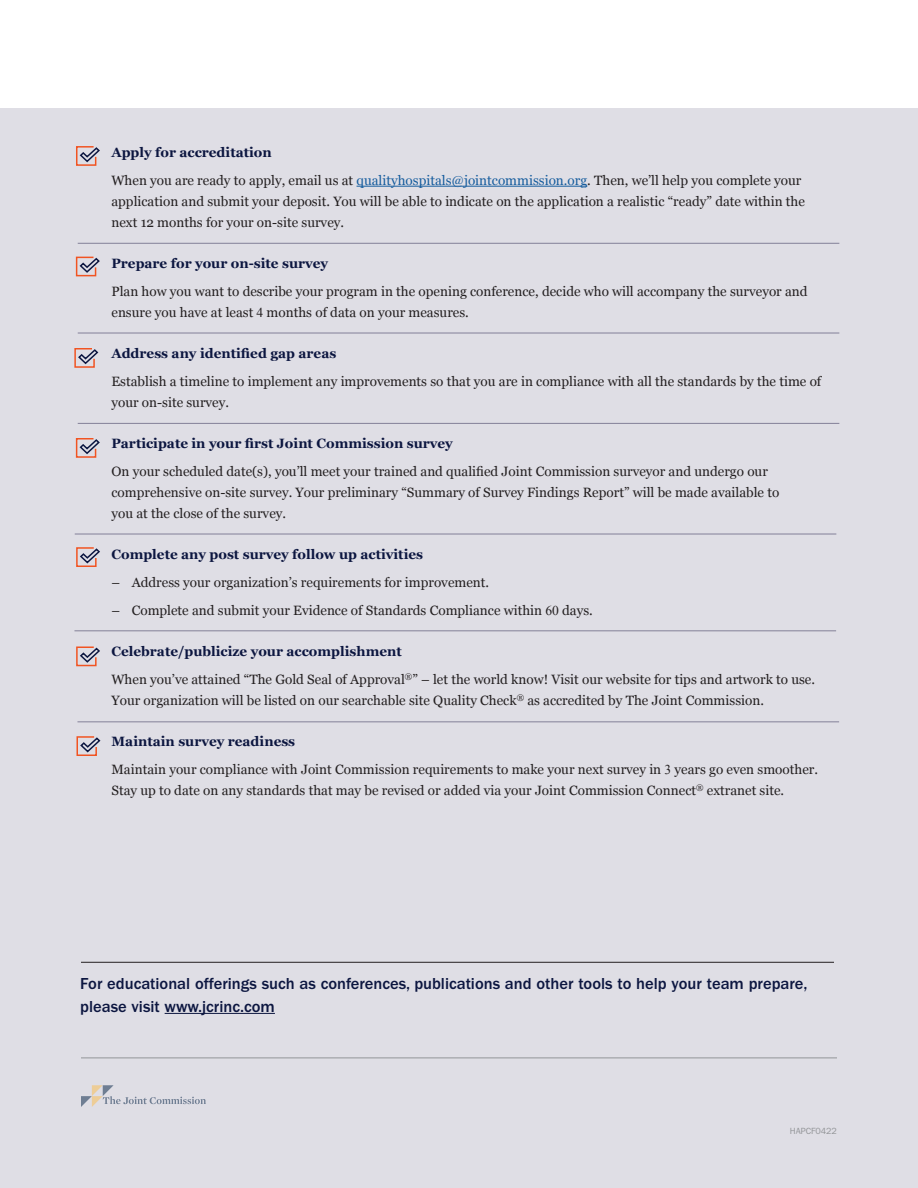
<style>
.page{position:relative;width:918px;height:1188px;background:#fff}
.page>*{position:absolute;margin:0;border:0;box-sizing:border-box;transform-origin:0 0}
._9_Large_Bold_-_Bull{font:500 16.5px/22.5px "ITC Franklin Gothic Std";color:#0c1640}
.Body_Copy{font:13.5px/21px "Georgia";color:#231f20}
._9_Large_Bold_-_Bull-2{font:700 13.5px "Georgia";color:#0c1640}
.Document_ID{font:9px "ITC Franklin Gothic Std";letter-spacing:-.005em;color:#939598}
.s1{color:#175d9e}
.s2{font-family:"Times New Roman"}
</style>
<div class="page">
<div style="left:0;top:108px;width:918px;height:1080px;background:#dfdee5"></div>
<hr style="left:78px;top:243px;width:761px;height:1px;background:#838098">
<hr style="left:78px;top:333px;width:761px;height:1px;background:#838098">
<hr style="left:78px;top:423px;width:761px;height:1px;background:#838098">
<hr style="left:75px;top:534px;width:761px;height:1px;background:#838098">
<hr style="left:74px;top:630px;width:762px;height:1px;background:#838098">
<hr style="left:77px;top:721px;width:762px;height:1px;background:#838098">
<hr style="left:357px;top:186px;width:230px;height:1px;background:#175d9e">
<svg style="left:76px;top:146px;width:24px;height:20px"></svg>
<svg style="left:75px;top:256px;width:25px;height:21px"></svg>
<svg style="left:74px;top:348px;width:25px;height:20px"></svg>
<svg style="left:75px;top:438px;width:25px;height:20px"></svg>
<svg style="left:81px;top:1085px;width:125px;height:22px"></svg>
<hr style="left:81px;top:1058px;width:756px;height:1px;background:#939598">
<hr style="left:165px;top:1013px;width:110px;height:1px;background:#0c1640">
<hr style="left:81px;top:962px;width:753px;height:1px;background:#231f20">
<svg style="left:76px;top:547px;width:24px;height:20px"></svg>
<svg style="left:76px;top:646px;width:24px;height:21px"></svg>
<svg style="left:76px;top:736px;width:25px;height:20px"></svg>
<p class="_9_Large_Bold_-_Bull-2" style="left:111px;top:142px;width:162px">Apply for accreditation</p>
<p class="Body_Copy" style="left:111px;top:169px;width:695px">When you are ready to apply, email us at <span class="s1">qualityhospitals@jointcommission.org</span>. Then, we’ll help you complete your application and submit your deposit. You will be able to indicate on the application a realistic “ready” date within the next 12 months for your on-site survey.</p>
<p class="_9_Large_Bold_-_Bull-2" style="left:111px;top:253px;width:218px">Prepare for your on-site survey</p>
<p class="Body_Copy" style="left:111px;top:280px;width:698px">Plan how you want to describe your program in the opening conference, decide who will accompany the surveyor and ensure you have at least <span class="s2">4</span> months of data on your measures.</p>
<p class="_9_Large_Bold_-_Bull-2" style="left:111px;top:343px;width:226px">Address any identified gap areas</p>
<p class="Body_Copy" style="left:111px;top:370px;width:711px">Establish a timeline to implement any improvements so that you are in compliance with all the standards by the time of your on-site survey.</p>
<p class="_9_Large_Bold_-_Bull-2" style="left:111px;top:433px;width:343px">Participate in your first Joint Commission survey</p>
<p class="Body_Copy" style="left:111px;top:460px;width:669px">On your scheduled date(s), you’ll meet your trained and qualified Joint Commission surveyor and undergo our comprehensive on-site survey. Your preliminary “Summary of Survey Findings Report” will be made available to you at the close of the survey.</p>
<p class="_9_Large_Bold_-_Bull-2" style="left:111px;top:544px;width:313px">Complete any post survey follow up activities</p>
<p class="Body_Copy" style="left:111px;top:571px;width:379px">– Address your organization’s requirements for improvement.</p>
<p class="Body_Copy" style="left:111px;top:599px;width:483px">– Complete and submit your Evidence of Standards Compliance within <span class="s2">60</span> days.</p>
<p class="_9_Large_Bold_-_Bull-2" style="left:111px;top:641px;width:292px">Celebrate/publicize your accomplishment</p>
<p class="Body_Copy" style="left:111px;top:668px;width:705px">When you’ve attained “The Gold Seal of Approval<sup>®</sup>” – let the world know! Visit our website for tips and artwork to use.<br>Your organization will be listed on our searchable site Quality Check<sup>®</sup> as accredited by The Joint Commission.</p>
<p class="_9_Large_Bold_-_Bull-2" style="left:111px;top:731px;width:185px">Maintain survey readiness</p>
<p class="Body_Copy" style="left:111px;top:758px;width:708px">Maintain your compliance with Joint Commission requirements to make your next survey in <span class="s2">3</span> years go even smoother.<br>Stay up to date on any standards that may be revised or added via your Joint Commission Connect<sup>®</sup> extranet site.</p>
<p class="_9_Large_Bold_-_Bull" style="left:80px;top:973px;width:729px">For educational offerings such as conferences, publications and other tools to help your team prepare, please visit www.jcrinc.com</p>
<p class="Document_ID" style="left:790px;top:1125px;width:49px">HAPCF0422</p>
</div>
